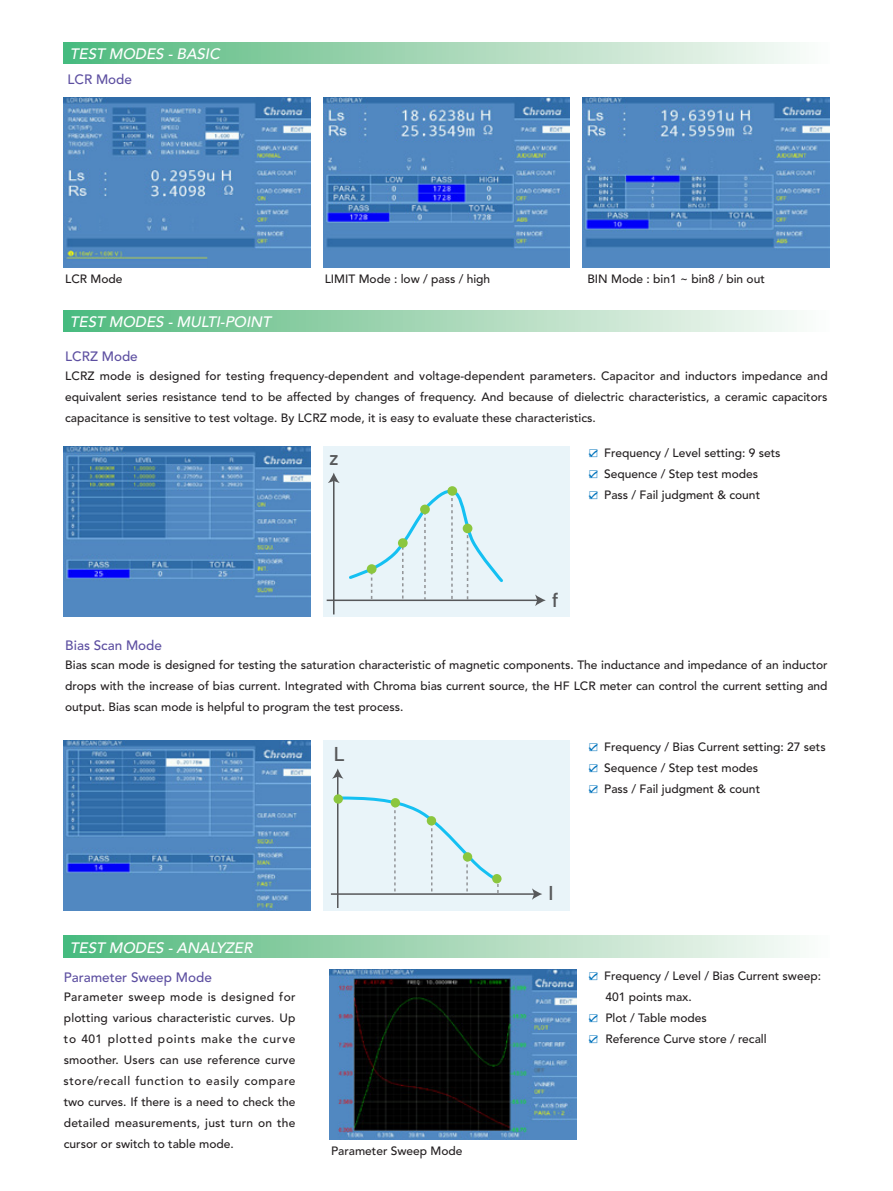
<style>
.page{position:relative;width:893px;height:1191px;background:#fff}
.page>*{position:absolute;margin:0;border:0;box-sizing:border-box;transform-origin:0 0}
.t1{font:500 19.8px "DIN";color:#57585a}
.t2{font:500 19.5px "DIN";color:#57585a}
.t3{font:italic 500 15px "Avenir";color:#fff}
.t4{font:500 13.5px "Avenir";color:#5d4fa1}
.t5{font:500 12px/21px "Avenir";color:#231f20;text-align:justify}
.s1{font-family:"MS Gothic";font-weight:400;font-size:10.5px;color:#0073bc}
</style>
<div class="page">
<div style="left:64px;top:310px;width:765px;height:22px;background:linear-gradient(to right,#52b87c,#fdfbf8)"></div>
<div style="left:64px;top:43px;width:765px;height:21px;background:linear-gradient(to right,#51b87c,#fdfaf8)"></div>
<div style="left:64px;top:935px;width:765px;height:22px;background:linear-gradient(to right,#51b87c,#fdfaf8)"></div>
<img style="left:64px;top:98px;width:246px;height:170px">
<img style="left:330px;top:969px;width:246px;height:171px">
<img style="left:64px;top:446px;width:246px;height:171px">
<div style="left:323px;top:446px;width:247px;height:171px;background:#e9f4f9"></div>
<hr style="left:327px;top:599px;width:211px;height:2px;background:#57585a">
<svg style="left:535px;top:594px;width:11px;height:12px"></svg>
<hr style="left:333px;top:480px;width:2px;height:134px;background:#57585a">
<svg style="left:328px;top:473px;width:12px;height:10px"></svg>
<svg style="left:349px;top:488px;width:154px;height:111px"></svg>
<div style="left:367px;top:564px;width:9px;height:10px;background:#8bc63e;border-radius:50%"></div>
<div style="left:398px;top:538px;width:10px;height:10px;background:#8bc63e;border-radius:50%"></div>
<div style="left:420px;top:504px;width:10px;height:10px;background:#8bc63e;border-radius:50%"></div>
<div style="left:447px;top:486px;width:10px;height:10px;background:#8bc63e;border-radius:50%"></div>
<div style="left:463px;top:523px;width:9px;height:10px;background:#8bc63e;border-radius:50%"></div>
<div style="left:323px;top:740px;width:247px;height:170px;background:#e9f4f9"></div>
<hr style="left:331px;top:893px;width:204px;height:1px;background:#57585a">
<svg style="left:532px;top:888px;width:10px;height:11px"></svg>
<hr style="left:337px;top:775px;width:1px;height:133px;background:#57585a">
<svg style="left:332px;top:768px;width:11px;height:10px"></svg>
<svg style="left:335px;top:796px;width:167px;height:97px"></svg>
<div style="left:492px;top:874px;width:10px;height:9px;background:#8bc63e;border-radius:50%"></div>
<div style="left:463px;top:852px;width:9px;height:9px;background:#8bc63e;border-radius:50%"></div>
<div style="left:427px;top:816px;width:9px;height:9px;background:#8bc63e;border-radius:50%"></div>
<div style="left:391px;top:798px;width:9px;height:9px;background:#8bc63e;border-radius:50%"></div>
<div style="left:334px;top:794px;width:9px;height:9px;background:#8bc63e;border-radius:50%"></div>
<img style="left:64px;top:740px;width:246px;height:170px">
<img style="left:323px;top:98px;width:247px;height:170px">
<img style="left:583px;top:98px;width:246px;height:170px">
<p class="t3" style="left:70px;top:46px;width:154px">TEST MODES - BASIC</p>
<p class="t4" style="left:68px;top:72px;width:66px">LCR Mode</p>
<p class="t5" style="left:65px;top:268px;width:59px">LCR Mode</p>
<p class="t5" style="left:325px;top:268px;width:167px">LIMIT Mode : low / pass / high</p>
<p class="t3" style="left:70px;top:313px;width:206px">TEST MODES - MULTI-POINT</p>
<p class="t5" style="left:587px;top:268px;width:179px">BIN Mode : bin1 ~ bin8 / bin out</p>
<p class="t4" style="left:65px;top:348px;width:74px">LCRZ Mode</p>
<p class="t5" style="left:65px;top:366px;width:764px">LCRZ mode is designed for testing frequency-dependent and voltage-dependent parameters. Capacitor and inductors impedance and equivalent series resistance tend to be affected by changes of frequency. And because of dielectric characteristics, a ceramic capacitors capacitance is sensitive to test voltage. By LCRZ mode, it is easy to evaluate these characteristics.</p>
<h1 class="t1" style="left:329px;top:445px;width:11px">z</h1>
<p class="t5" style="left:588px;top:443px;width:194px"><span class="s1">☑</span> Frequency / Level setting: 9 sets</p>
<p class="t5" style="left:588px;top:464px;width:171px"><span class="s1">☑</span> Sequence / Step test modes</p>
<p class="t5" style="left:588px;top:485px;width:173px"><span class="s1">☑</span> Pass / Fail judgment &amp; count</p>
<h1 class="t1" style="left:552px;top:587px;width:8px">f</h1>
<p class="t4" style="left:65px;top:637px;width:98px">Bias Scan Mode</p>
<p class="t5" style="left:65px;top:655px;width:764px">Bias scan mode is designed for testing the saturation characteristic of magnetic components. The inductance and impedance of an inductor drops with the increase of bias current. Integrated with Chroma bias current source, the HF LCR meter can control the current setting and output. Bias scan mode is helpful to program the test process.</p>
<h2 class="t2" style="left:333px;top:741px;width:13px">L</h2>
<p class="t3" style="left:70px;top:938px;width:187px">TEST MODES - ANALYZER</p>
<p class="t4" style="left:64px;top:969px;width:150px">Parameter Sweep Mode</p>
<p class="t5" style="left:64px;top:987px;width:233px">Parameter sweep mode is designed for plotting various characteristic curves. Up to 401 plotted points make the curve smoother. Users can use reference curve store/recall function to easily compare two curves. If there is a need to check the detailed measurements, just turn on the cursor or switch to table mode.</p>
<p class="t5" style="left:331px;top:1140px;width:133px">Parameter Sweep Mode</p>
<h2 class="t2" style="left:548px;top:881px;width:7px">I</h2>
<p class="t5" style="left:588px;top:736px;width:239px"><span class="s1">☑</span> Frequency / Bias Current setting: 27 sets</p>
<p class="t5" style="left:588px;top:757px;width:171px"><span class="s1">☑</span> Sequence / Step test modes</p>
<p class="t5" style="left:588px;top:778px;width:173px"><span class="s1">☑</span> Pass / Fail judgment &amp; count</p>
<p class="t5" style="left:605px;top:966px;width:217px;text-indent:-17px"><span class="s1">☑</span> Frequency / Level / Bias Current sweep:<br>401 points max.</p>
<p class="t5" style="left:588px;top:1008px;width:120px"><span class="s1">☑</span> Plot / Table modes</p>
<p class="t5" style="left:588px;top:1029px;width:180px"><span class="s1">☑</span> Reference Curve store / recall</p>
</div>
